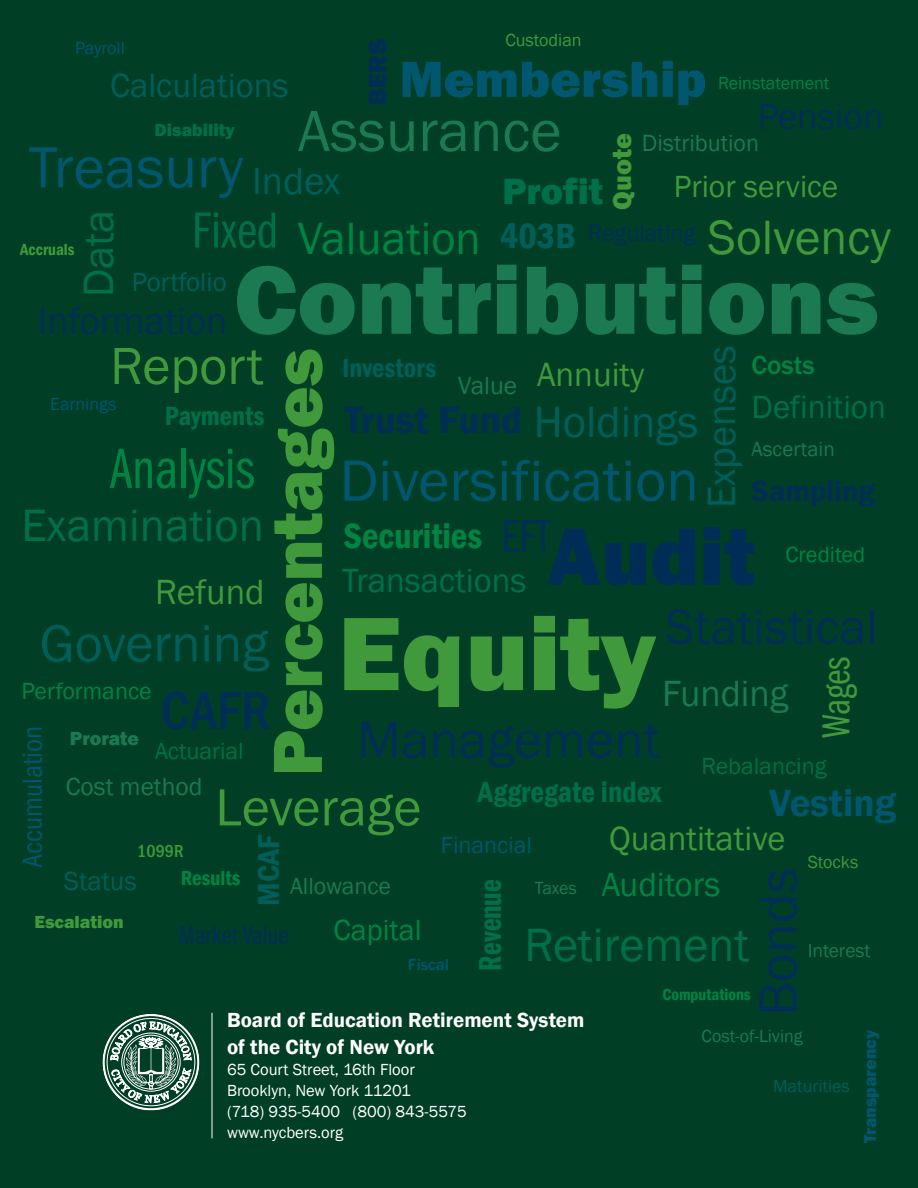
<style>
.page{position:relative;width:918px;height:1188px;background:#003e25}
.page>*{position:absolute;margin:0;border:0;box-sizing:border-box;transform-origin:0 0}
.t1{font:800 108px "Franklin Gothic";color:#409a3c}
.t2{font:800 100.5px "Franklin Gothic";color:#1b7a51}
.t3{font:800 84px "Franklin Gothic";color:#002d56}
.t4{font:800 72px "Franklin Gothic";color:#409a3c}
.t5{font:60px "Franklin Gothic";color:#00576f}
.t6{font:60px "Franklin Gothic";color:#1b7a51}
.t7{font:58.5px "ITC Franklin Gothic Std Bk Cp";color:#008444}
.t8{font:55.5px "Franklin Gothic";color:#002d56}
.t9{font:500 condensed 55.5px "Franklin Gothic";color:#002d56}
.t10{font:54px "Franklin Gothic";color:#409a3c}
.t11{font:54px "Franklin Gothic";color:#002d56}
.t12{font:54px "Franklin Gothic";color:#005f5a}
.t13{font:800 52.5px "Franklin Gothic";color:#00576f}
.t14{font:52.5px "ITC Franklin Gothic Std Bk Cp";color:#00704a}
.t15{font:51px "Franklin Gothic";color:#002d56}
.t16{font:49.5px "Franklin Gothic";color:#409a3c}
.t17{font:48px "Franklin Gothic";color:#00704a}
.t18{font:48px "ITC Franklin Gothic Std Bk Cp";color:#002d56}
.t19{font:46.5px "Franklin Gothic";color:#00704a}
.t20{font:46.5px "Franklin Gothic";color:#008444}
.t21{font:45px "Franklin Gothic";color:#005f5a}
.t22{font:43.5px "Franklin Gothic";color:#00704a}
.t23{font:40.5px "Franklin Gothic";color:#005f5a}
.t24{font:40.5px "ITC Franklin Gothic Std Bk Cp";letter-spacing:-.005em;color:#409a3c}
.t25{font:39px "Franklin Gothic";color:#002d56}
.t26{font:600 39px "Franklin Gothic";color:#002d56}
.t27{font:600 39px "Franklin Gothic";color:#00576f}
.t28{font:39px "Franklin Gothic";color:#005f5a}
.t29{font:37.5px "Franklin Gothic";color:#002d56}
.t30{font:37.5px "Franklin Gothic";color:#1b7a51}
.t31{font:800 37.5px "Franklin Gothic";color:#00704a}
.t32{font:600 condensed 36px "Franklin Gothic";color:#008444}
.t33{font:36px "Franklin Gothic";color:#409a3c}
.t34{font:600 condensed 36px "Franklin Gothic";color:#005f5a}
.t35{font:34.5px "Franklin Gothic";color:#409a3c}
.t36{font:34.5px "Franklin Gothic";color:#00704a}
.t37{font:34.5px "Franklin Gothic";color:#005f5a}
.t38{font:34.5px "Franklin Gothic";color:#008444}
.t39{font:33px "Franklin Gothic";color:#00704a}
.t40{font:33px "ITC Franklin Gothic Std Dm Cp";color:#00704a}
.t41{font:31.5px "Franklin Gothic";color:#409a3c}
.t42{font:31.5px "ITC Franklin Gothic Std Dm Cd";color:#005f5a}
.t43{font:600 condensed 30px "Franklin Gothic";color:#00704a}
.t44{font:600 30px "Franklin Gothic";color:#002d56}
.t45{font:30px "Franklin Gothic";color:#008444}
.t46{font:condensed 28.5px "ITC Franklin Gothic Std";color:#00576f}
.t47{font:27px "Franklin Gothic";color:#005f5a}
.t48{font:27px "ITC Franklin Gothic Std Bk Cp";color:#002d56}
.t49{font:600 condensed 27px "Franklin Gothic";color:#005f5a}
.t50{font:600 condensed 27px "Franklin Gothic";color:#00704a}
.t51{font:500 27px "ITC Franklin Gothic Std";color:#008444}
.t52{font:800 27px "Franklin Gothic";color:#409a3c}
.t53{font:25.5px "Franklin Gothic";color:#1b7a51}
.t54{font:25.5px "ITC Franklin Gothic Std Hvy";color:#002d56}
.t55{font:24px "Franklin Gothic";color:#1b7a51}
.t56{font:24px "Franklin Gothic";color:#00704a}
.t57{font:24px "Franklin Gothic";color:#008444}
.t58{font:24px "Franklin Gothic";color:#002d56}
.t59{font:24px "Franklin Gothic";color:#00576f}
.t60{font:22.5px "Franklin Gothic";color:#008444}
.t61{font:600 21px/27px "Franklin Gothic";color:#fff}
.t62{font:21px "Franklin Gothic";color:#1b7a51}
.t63{font:600 condensed 21px "Franklin Gothic";color:#008444}
.t64{font:19.5px "Franklin Gothic";color:#1b7a51}
.t65{font:800 19.5px "Franklin Gothic";color:#1b7a51}
.t66{font:18px "Franklin Gothic";color:#1b7a51}
.t67{font:18px "Franklin Gothic";color:#409a3c}
.t68{font:18px "Franklin Gothic";color:#00576f}
.t69{font:18px "Franklin Gothic";color:#008444}
.t70{font:800 18px "Franklin Gothic";color:#00576f}
.t71{font:800 18px "Franklin Gothic";color:#00704a}
.t72{font:800 18px "Franklin Gothic";color:#409a3c}
.t73{font:18px "Franklin Gothic";color:#005f5a}
.t74{font:500 condensed 18px "ITC Franklin Gothic Std";color:#409a3c}
.t75{font:16.5px/21px "Franklin Gothic";color:#fff}
.t76{font:600 condensed 16.5px "Franklin Gothic";color:#008444}
.t77{font:600 condensed 16.5px "Franklin Gothic";color:#409a3c}
.t78{font:500 16.5px "ITC Franklin Gothic Std";color:#00576f}
</style>
<div class="page">
<hr style="left:212px;top:1013px;width:1px;height:125px;background:#fff">
<svg style="left:102px;top:1014px;width:97px;height:96px"></svg>
<p class="t67" style="left:505px;top:28px;width:78px">Custodian</p>
<h3 class="t54" style="left:363px;top:105px;width:68px;rotate:-90deg">BERS</h3>
<p class="t68" style="left:75px;top:37px;width:51px">Payroll</p>
<h3 class="t13" style="left:400px;top:45px;width:308px">Membership</h3>
<h3 class="t37" style="left:110px;top:64px;width:180px">Calculations</h3>
<p class="t69" style="left:718px;top:72px;width:113px">Reinstatement</p>
<h3 class="t29" style="left:757px;top:93px;width:128px">Pension</h3>
<h3 class="t6" style="left:298px;top:94px;width:265px">Assurance</h3>
<p class="t71" style="left:155px;top:119px;width:82px">Disability</p>
<h3 class="t52" style="left:605px;top:210px;width:78px;rotate:-90deg">Quote</h3>
<h3 class="t55" style="left:642px;top:128px;width:119px">Distribution</h3>
<h3 class="t5" style="left:29px;top:130px;width:216px">Treasury</h3>
<h3 class="t28" style="left:252px;top:156px;width:90px">Index</h3>
<h3 class="t41" style="left:674px;top:167px;width:166px">Prior service</h3>
<h3 class="t31" style="left:503px;top:167px;width:102px">Profit</h3>
<h3 class="t14" style="left:192px;top:202px;width:88px">Fixed</h3>
<h3 class="t22" style="left:72px;top:297px;width:89px;rotate:-90deg">Data</h3>
<h3 class="t16" style="left:708px;top:206px;width:185px">Solvency</h3>
<h3 class="t20" style="left:298px;top:209px;width:184px">Valuation</h3>
<h3 class="t34" style="left:500px;top:212px;width:77px">403B</h3>
<h3 class="t58" style="left:588px;top:218px;width:109px">Regulating</h3>
<p class="t77" style="left:20px;top:239px;width:56px">Accruals</p>
<h2 class="t2" style="left:234px;top:235px;width:646px">Contributions</h2>
<h3 class="t47" style="left:132px;top:265px;width:96px">Portfolio</h3>
<h3 class="t25" style="left:38px;top:297px;width:191px">Information</h3>
<h3 class="t23" style="left:697px;top:508px;width:164px;rotate:-90deg">Expenses</h3>
<h3 class="t10" style="left:110px;top:332px;width:155px">Report</h3>
<h3 class="t4" style="left:251px;top:776px;width:429px;rotate:-90deg">Percentages</h3>
<h3 class="t51" style="left:752px;top:350px;width:65px">Costs</h3>
<h3 class="t49" style="left:342px;top:350px;width:95px">Investors</h3>
<h3 class="t35" style="left:537px;top:353px;width:109px">Annuity</h3>
<h3 class="t53" style="left:458px;top:369px;width:61px">Value</h3>
<h3 class="t39" style="left:752px;top:387px;width:136px">Definition</h3>
<p class="t68" style="left:50px;top:393px;width:68px">Earnings</p>
<h3 class="t26" style="left:344px;top:396px;width:180px">Trust Fund</h3>
<h3 class="t21" style="left:534px;top:394px;width:166px">Holdings</h3>
<h3 class="t50" style="left:165px;top:398px;width:101px">Payments</h3>
<p class="t62" style="left:752px;top:436px;width:85px">Ascertain</p>
<h3 class="t7" style="left:110px;top:437px;width:146px">Analysis</h3>
<h3 class="t5" style="left:340px;top:443px;width:361px">Diversification</h3>
<h3 class="t44" style="left:752px;top:472px;width:125px">Sampling</h3>
<h3 class="t19" style="left:21px;top:497px;width:244px">Examination</h3>
<h3 class="t18" style="left:501px;top:510px;width:51px">EFT</h3>
<h3 class="t32" style="left:344px;top:512px;width:140px">Securities</h3>
<h3 class="t3" style="left:547px;top:502px;width:210px">Audit</h3>
<h3 class="t60" style="left:786px;top:540px;width:81px">Credited</h3>
<h3 class="t36" style="left:342px;top:559px;width:186px">Transactions</h3>
<h3 class="t33" style="left:155px;top:569px;width:111px">Refund</h3>
<h3 class="t15" style="left:665px;top:595px;width:214px">Statistical</h3>
<h1 class="t1" style="left:338px;top:584px;width:320px">Equity</h1>
<h3 class="t12" style="left:40px;top:610px;width:230px">Governing</h3>
<h3 class="t24" style="left:814px;top:738px;width:83px;rotate:-90deg">Wages</h3>
<h3 class="t57" style="left:21px;top:676px;width:132px">Performance</h3>
<h3 class="t30" style="left:662px;top:670px;width:127px">Funding</h3>
<h3 class="t9" style="left:160px;top:674px;width:111px">CAFR</h3>
<h3 class="t11" style="left:357px;top:706px;width:304px">Management</h3>
<h3 class="t46" style="left:16px;top:868px;width:143px;rotate:-90deg">Accumulation</h3>
<p class="t65" style="left:70px;top:726px;width:71px">Prorate</p>
<h3 class="t56" style="left:155px;top:736px;width:90px">Actuarial</h3>
<h3 class="t56" style="left:701px;top:751px;width:127px">Rebalancing</h3>
<h3 class="t53" style="left:66px;top:771px;width:138px">Cost method</h3>
<h3 class="t43" style="left:478px;top:772px;width:185px">Aggregate index</h3>
<h3 class="t10" style="left:215px;top:774px;width:208px">Leverage</h3>
<h3 class="t27" style="left:769px;top:779px;width:129px">Vesting</h3>
<h3 class="t35" style="left:609px;top:817px;width:178px">Quantitative</h3>
<h3 class="t42" style="left:251px;top:906px;width:73px;rotate:-90deg">MCAF</h3>
<h3 class="t59" style="left:441px;top:830px;width:93px">Financial</h3>
<p class="t74" style="left:137px;top:840px;width:48px">1099R</p>
<p class="t67" style="left:808px;top:851px;width:52px">Stocks</p>
<h3 class="t8" style="left:744px;top:1016px;width:150px;rotate:-90deg">Bonds</h3>
<p class="t63" style="left:181px;top:864px;width:61px">Results</p>
<h3 class="t47" style="left:64px;top:864px;width:75px">Status</h3>
<h3 class="t38" style="left:602px;top:863px;width:120px">Auditors</h3>
<h3 class="t55" style="left:290px;top:871px;width:103px">Allowance</h3>
<h3 class="t40" style="left:472px;top:971px;width:92px;rotate:-90deg">Revenue</h3>
<p class="t66" style="left:535px;top:877px;width:44px">Taxes</p>
<p class="t72" style="left:35px;top:910px;width:91px">Escalation</p>
<h3 class="t45" style="left:334px;top:911px;width:90px">Capital</h3>
<h3 class="t48" style="left:179px;top:920px;width:111px">Market Value</h3>
<h3 class="t17" style="left:525px;top:915px;width:226px">Retirement</h3>
<p class="t64" style="left:808px;top:939px;width:64px">Interest</p>
<p class="t78" style="left:408px;top:955px;width:42px">Fiscal</p>
<p class="t76" style="left:662px;top:983px;width:90px">Computations</p>
<p class="t61" style="left:227px;top:1006px;width:359px">Board of Education Retirement System of the City of New York</p>
<p class="t75" style="left:227px;top:1059px;width:241px">65 Court Street, 16th Floor<br>Brooklyn, New York 11201<br>(718) 935-5400 (800) 843-5575 www.nycbers.org</p>
<p class="t66" style="left:702px;top:1024px;width:103px">Cost-of-Living</p>
<p class="t70" style="left:858px;top:1143px;width:115px;rotate:-90deg">Transparency</p>
<p class="t73" style="left:773px;top:1075px;width:78px">Maturities</p>
</div>
